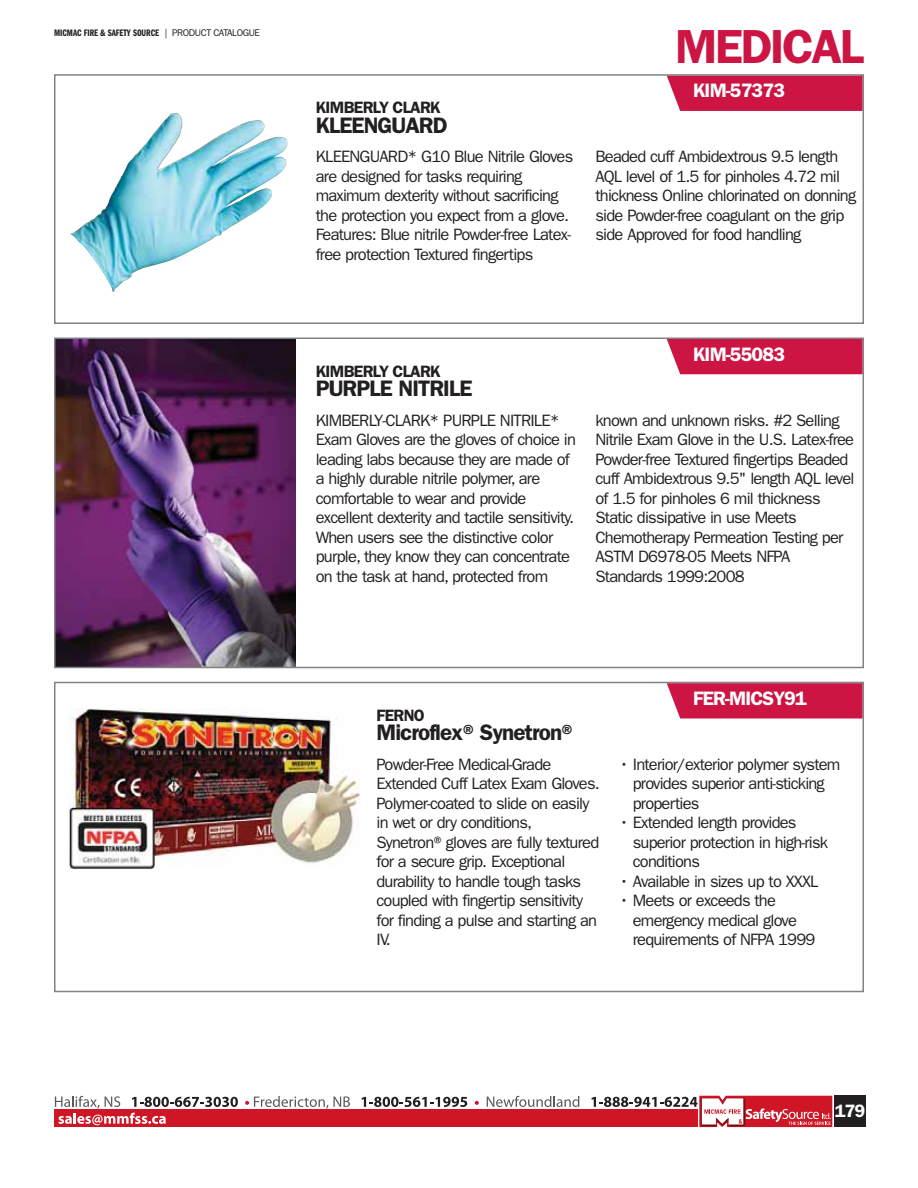
<style>
.page{position:relative;width:918px;height:1188px;background:#fff}
.page>*{position:absolute;margin:0;border:0;box-sizing:border-box;transform-origin:0 0}
.t1{font:600 48px "Franklin Gothic";letter-spacing:-.05em;color:#cc1543}
.t2{font:600 22.5px "Franklin Gothic";letter-spacing:-.04em;color:#231f20}
.t3{font:600 19.5px "Franklin Gothic";letter-spacing:-.04em;color:#fff}
.t4{font:600 18px "Franklin Gothic";color:#fff}
.t5{font:16.5px/19.5px "Franklin Gothic";letter-spacing:-.05em;color:#231f20}
.t6{font:600 16.5px "Franklin Gothic";letter-spacing:-.04em;color:#231f20}
.t7{font:9.75px "Franklin Gothic Demi Cmpr";color:#231f20}
.s1{font-family:"Franklin Gothic"}
</style>
<div class="page">
<div style="left:54px;top:1109px;width:644px;height:18px;background:#ce1626"></div>
<div style="left:835px;top:1096px;width:31px;height:31px;background:#231f20"></div>
<svg style="left:245px;top:1096px;width:105px;height:13px"></svg>
<svg style="left:362px;top:1097px;width:105px;height:10px"></svg>
<svg style="left:475px;top:1101px;width:4px;height:4px"></svg>
<svg style="left:487px;top:1096px;width:92px;height:11px"></svg>
<svg style="left:591px;top:1096px;width:241px;height:31px"></svg>
<svg style="left:55px;top:1096px;width:183px;height:29px"></svg>
<img style="left:70px;top:113px;width:218px;height:158px">
<div style="left:54px;top:74px;width:810px;height:250px;border:2px solid #808285"></div>
<div style="left:667px;top:76px;width:195px;height:35px;background:#cc1543"></div>
<img style="left:57px;top:341px;width:238px;height:324px">
<div style="left:54px;top:338px;width:810px;height:330px;border:2px solid #808285"></div>
<div style="left:667px;top:339px;width:195px;height:35px;background:#cc1543"></div>
<img style="left:68px;top:709px;width:292px;height:161px">
<div style="left:54px;top:682px;width:810px;height:310px;border:2px solid #808285"></div>
<div style="left:667px;top:683px;width:195px;height:35px;background:#cc1543"></div>
<p class="t7" style="left:54px;top:29px;width:208px">MICMAC FIRE &amp; SAFETY SOURCE <span class="s1">| PRODUCT CATALOGUE</span></p>
<h1 class="t1" style="left:675px;top:28px;width:190px">MEDICAL</h1>
<p class="t3" style="left:693px;top:83px;width:94px">KIM-57373</p>
<p class="t6" style="left:316px;top:102px;width:127px">KIMBERLY CLARK</p>
<h2 class="t2" style="left:316px;top:117px;width:133px">KLEENGUARD</h2>
<p class="t5" style="left:316px;top:149px;width:259px">KLEENGUARD* G10 Blue Nitrile Gloves are designed for tasks requiring maximum dexterity without sacrificing the protection you expect from a glove.<br>Features: Blue nitrile Powder-free Latex&shy;free protection Textured fingertips</p>
<p class="t5" style="left:596px;top:149px;width:262px">Beaded cuff Ambidextrous 9.5 length AQL level of 1.5 for pinholes 4.72 mil thickness Online chlorinated on donning side Powder-free coagulant on the grip side Approved for food handling</p>
<p class="t3" style="left:693px;top:347px;width:94px">KIM-55083</p>
<p class="t6" style="left:316px;top:365px;width:127px">KIMBERLY CLARK</p>
<h2 class="t2" style="left:316px;top:380px;width:158px">PURPLE NITRILE</h2>
<p class="t5" style="left:316px;top:412px;width:262px">KIMBERLY-CLARK* PURPLE NITRILE* Exam Gloves are the gloves of choice in leading labs because they are made of a highly durable nitrile polymer, are comfortable to wear and provide excellent dexterity and tactile sensitivity.<br>When users see the distinctive color purple, they know they can concentrate on the task at hand, protected from</p>
<p class="t5" style="left:596px;top:412px;width:260px">known and unknown risks. #2 Selling Nitrile Exam Glove in the U.S. Latex-free Powder-free Textured fingertips Beaded cuff Ambidextrous 9.5" length AQL level of 1.5 for pinholes 6 mil thickness Static dissipative in use Meets Chemotherapy Permeation Testing per ASTM D6978-05 Meets NFPA Standards 1999:2008</p>
<p class="t3" style="left:693px;top:691px;width:115px">FER-MICSY91</p>
<p class="t6" style="left:376px;top:709px;width:50px">FERNO</p>
<h2 class="t2" style="left:376px;top:724px;width:203px">Microflex® Synetron®</h2>
<p class="t5" style="left:377px;top:756px;width:225px">Powder-Free Medical-Grade<br>Extended Cuff Latex Exam Gloves.<br>Polymer-coated to slide on easily in wet or dry conditions,<br>Synetron®gloves are fully textured for a secure grip. Exceptional durability to handle tough tasks coupled with fingertip sensitivity for finding a pulse and starting an<br>IV.</p>
<p class="t5" style="left:633px;top:756px;width:209px;text-indent:-14px">• Interior/exterior polymer system provides superior anti-sticking properties</p>
<p class="t5" style="left:633px;top:815px;width:197px;text-indent:-14px">• Extended length provides superior protection in high-risk conditions</p>
<p class="t5" style="left:619px;top:873px;width:201px">• Available in sizes up to XXXL</p>
<p class="t5" style="left:633px;top:893px;width:184px;text-indent:-14px">• Meets or exceeds the emergency medical glove requirements of NFPA 1999</p>
<p class="t4" style="left:835px;top:1104px;width:32px">179</p>
</div>
